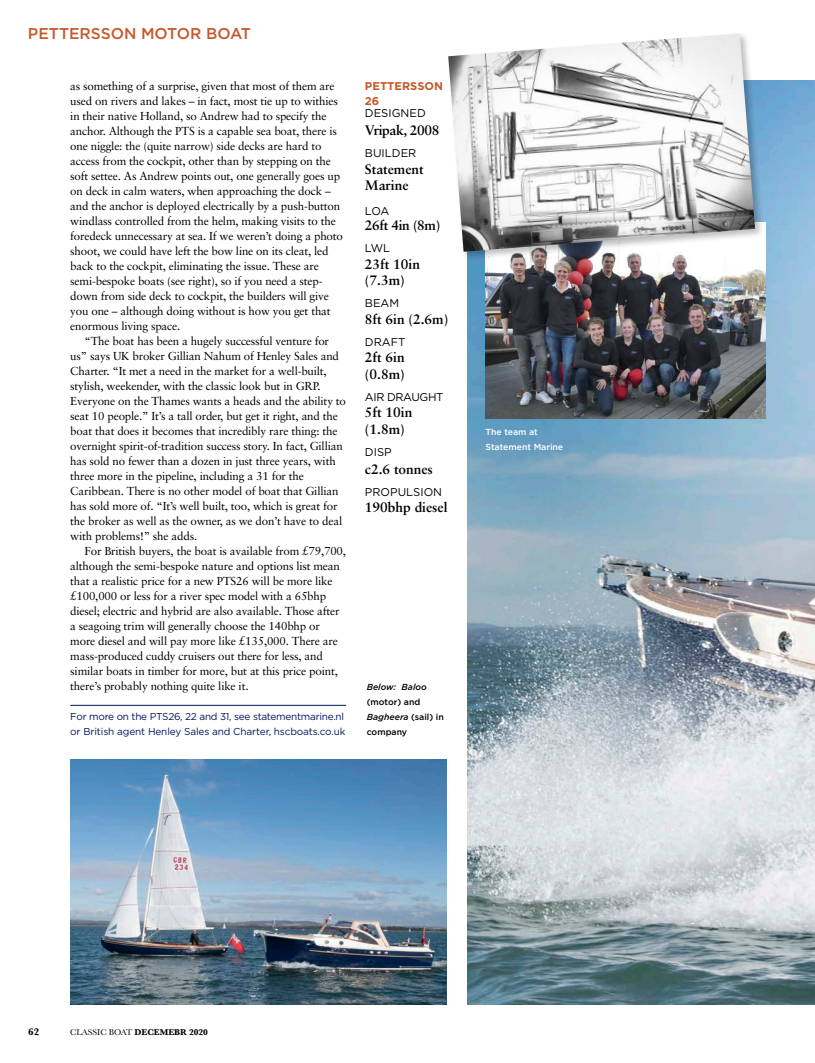
<style>
.page{position:relative;width:815px;height:1063px;background:#fff}
.page>*{position:absolute;margin:0;border:0;box-sizing:border-box;transform-origin:0 0}
.t1{font:500 15.62px "Gotham";color:#c5592d}
._14_Spec_headings{font:700 13.75px/16.2px "Sabon LT Std";color:#000}
._14_Spec_headings-2{font:700 13.75px "Sabon LT Std";letter-spacing:-.025em;color:#000}
._2_Text{font:11.5px/15px "Sabon";letter-spacing:-.015em;color:#000}
._14_Spec_headings-3{font:11.25px "Gotham";color:#000}
._14_Spec_headings-4{font:700 11.25px/15px "Gotham";color:#c5592d}
._14_Spec_headings-5{font:11.25px "Gotham";letter-spacing:-.035em;color:#000}
._15_Contact{font:10px/15px "Gotham";letter-spacing:-.025em;color:#04175c}
.t2{font:700 10px "Baskerville";color:#000}
._8_Caption{font:500 8.75px/15px "Gotham";color:#000}
._8_Caption-2{font:500 8.75px/15px "Gotham";color:#fff}
.t3{font:700 8.75px "Baskerville";color:#000}
.s1{font-style:italic}
.s2{font-weight:400}
</style>
<div class="page">
<img style="left:468px;top:80px;width:347px;height:925px">
<img style="left:485px;top:222px;width:280px;height:196px">
<img style="left:71px;top:759px;width:375px;height:246px">
<hr style="left:70px;top:705px;width:276px;height:1px;background:#04175c">
<div style="left:446px;top:31px;width:318px;height:230px;background:#000;opacity:.25"></div>
<img style="left:448px;top:33px;width:307px;height:219px">
<h1 class="t1" style="left:28px;top:23px;width:225px">PETTERSSON MOTOR BOAT</h1>
<p class="_2_Text" style="left:70px;top:78px;width:274px">as something of a surprise, given that most of them are used on rivers and lakes – in fact, most tie up to withies in their native Holland, so Andrew had to specify the anchor. Although the PTS is a capable sea boat, there is one niggle: the (quite narrow) side decks are hard to access from the cockpit, other than by stepping on the soft settee. As Andrew points out, one generally goes up on deck in calm waters, when approaching the dock – and the anchor is deployed electrically by a push-button windlass controlled from the helm, making visits to the foredeck unnecessary at sea. If we weren’t doing a photo shoot, we could have left the bow line on its cleat, led back to the cockpit, eliminating the issue. These are semi-bespoke boats (see right), so if you need a step&shy;down from side deck to cockpit, the builders will give you one – although doing without is how you get that enormous living space.</p>
<p class="_2_Text" style="left:70px;top:333px;width:277px;text-indent:14px">“The boat has been a hugely successful venture for us” says UK broker Gillian Nahum of Henley Sales and Charter. “It met a need in the market for a well-built, stylish, weekender, with the classic look but in GRP.<br>Everyone on the Thames wants a heads and the ability to seat 10 people.” It’s a tall order, but get it right, and the boat that does it becomes that incredibly rare thing: the overnight spirit-of-tradition success story. In fact, Gillian has sold no fewer than a dozen in just three years, with three more in the pipeline, including a 31 for the Caribbean. There is no other model of boat that Gillian has sold more of. “It’s well built, too, which is great for the broker as well as the owner, as we don’t have to deal with problems!” she adds.</p>
<p class="_2_Text" style="left:70px;top:543px;width:277px;text-indent:14px">For British buyers, the boat is available from £79,700, although the semi-bespoke nature and options list mean that a realistic price for a new PTS26 will be more like £100,000 or less for a river spec model with a 65bhp diesel; electric and hybrid are also available. Those after a seagoing trim will generally choose the 140bhp or more diesel and will pay more like £135,000. There are mass-produced cuddy cruisers out there for less, and similar boats in timber for more, but at this price point, there’s probably nothing quite like it.</p>
<p class="_15_Contact" style="left:70px;top:709px;width:277px">For more on the PTS26, 22 and 31, see statementmarine.nl or British agent Henley Sales and Charter, hscboats.co.uk</p>
<p class="_14_Spec_headings-4" style="left:365px;top:78px;width:80px">PETTERSSON<br>26</p>
<p class="_14_Spec_headings-3" style="left:365px;top:106px;width:62px">DESIGNED</p>
<p class="_14_Spec_headings-2" style="left:365px;top:121px;width:76px">Vripak, 2008</p>
<p class="_14_Spec_headings-3" style="left:365px;top:146px;width:53px">BUILDER</p>
<p class="_14_Spec_headings" style="left:365px;top:160px;width:60px">Statement<br>Marine</p>
<p class="_14_Spec_headings-3" style="left:365px;top:204px;width:26px">LOA</p>
<p class="_14_Spec_headings-2" style="left:365px;top:216px;width:77px">26ft 4in (8m)</p>
<p class="_14_Spec_headings-3" style="left:365px;top:241px;width:27px">LWL</p>
<p class="_14_Spec_headings" style="left:365px;top:255px;width:57px">23ft 10in (7.3m)</p>
<p class="_14_Spec_headings-3" style="left:365px;top:296px;width:36px">BEAM</p>
<p class="_14_Spec_headings" style="left:365px;top:310px;width:85px">8ft 6in (2.6m)</p>
<p class="_14_Spec_headings-3" style="left:365px;top:335px;width:42px">DRAFT</p>
<p class="_14_Spec_headings" style="left:365px;top:349px;width:41px">2ft 6in (0.8m)</p>
<p class="_14_Spec_headings-5" style="left:365px;top:390px;width:80px">AIR DRAUGHT</p>
<p class="_14_Spec_headings" style="left:365px;top:404px;width:49px">5ft 10in (1.8m)</p>
<p class="_14_Spec_headings-3" style="left:365px;top:445px;width:28px">DISP</p>
<p class="_14_Spec_headings" style="left:365px;top:460px;width:70px">c2.6 tonnes</p>
<p class="_14_Spec_headings-3" style="left:365px;top:485px;width:79px">PROPULSION</p>
<p class="_14_Spec_headings" style="left:365px;top:499px;width:84px">190bhp diesel</p>
<p class="_8_Caption" style="left:367px;top:679px;width:79px"><span class="s1">Below: Baloo </span>(motor) and<br><span class="s1">Bagheera</span> (sail) in company</p>
<p class="_8_Caption-2" style="left:485px;top:424px;width:79px">The team at<br>Statement Marine</p>
<p class="t2" style="left:28px;top:1025px;width:12px">62</p>
<p class="t3" style="left:70px;top:1026px;width:139px"><span class="s2">CLASSIC BOAT</span> DECEMEBR 2020</p>
</div>
